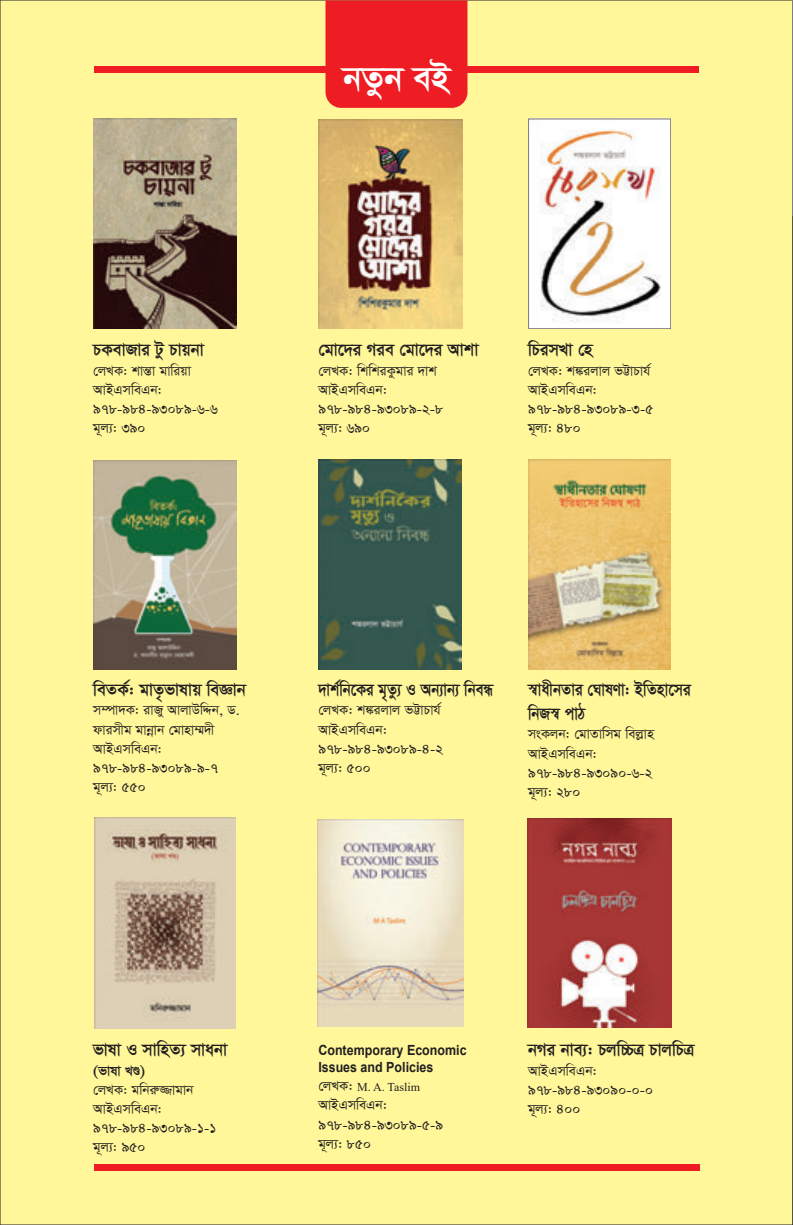
<style>
.page{position:relative;width:793px;height:1225px;background:#fff}
.page>*{position:absolute;margin:0;border:0;box-sizing:border-box;transform-origin:0 0}
.t1{font:700 40.2px "Sutonny MJ";color:#fff}
.t2{font:700 20px "Sutonny MJ";color:#231f20}
.t3{font:700 20px/24px "Sutonny MJ";color:#231f20;scale:.9 1}
.t4{font:700 20px "Sutonny MJ";color:#231f20;scale:.89 1}
.t5{font:16px/19.2px "Sutonny MJ";color:#231f20}
.t6{font:700 16px "Sutonny MJ";color:#231f20}
.t7{font:700 14px/16.8px "Arial";color:#231f20;scale:.89 1}
.t8{font:12px "Times New Roman";color:#231f20}
.s1{font-family:"Sutonny MJ";font-size:16px}
</style>
<div class="page">
<div style="left:0;top:0;width:792px;height:1224px;background:#fff79a"></div>
<div style="left:325px;top:0;width:142px;height:108px;background:#ee1d23"></div>
<svg style="left:792px;top:0;width:1px;height:1224px"></svg>
<img style="left:94px;top:119px;width:142px;height:209px">
<img style="left:318px;top:119px;width:144px;height:209px">
<img style="left:93px;top:460px;width:144px;height:209px">
<img style="left:319px;top:460px;width:142px;height:210px">
<img style="left:528px;top:460px;width:142px;height:210px">
<img style="left:95px;top:817px;width:140px;height:211px">
<img style="left:317px;top:819px;width:146px;height:207px">
<img style="left:527px;top:818px;width:144px;height:209px">
<div style="left:94px;top:66px;width:231px;height:6px;background:#ee1d23"></div>
<div style="left:94px;top:1164px;width:605px;height:6px;background:#ee1d23"></div>
<div style="left:467px;top:66px;width:232px;height:6px;background:#ee1d23"></div>
<svg style="left:528px;top:119px;width:142px;height:210px"></svg>
<p class="t2" style="left:93px;top:339px;width:112px">PKEVRVI UZPVQBV</p>
<p class="t5" style="left:93px;top:362px;width:126px">†JLK: KVŠÍV GVWIQV<br>AVBGMWEGB:<br>978-984-93089-6-6<br>G~J¨: 390</p>
<h1 class="t1" style="left:343px;top:55px;width:108px">BZZB EB</h1>
<p class="t2" style="left:318px;top:339px;width:161px">†GV‡`I MIE †GV‡`I AVKV</p>
<p class="t5" style="left:318px;top:362px;width:127px">†JLK: WKWKIKZGVI `VK<br>AVBGMWEGB:<br>978-984-93089-2-8<br>G~J¨: 690</p>
<p class="t2" style="left:528px;top:339px;width:66px">WPIMLV †N</p>
<p class="t5" style="left:528px;top:362px;width:127px">†JLK: K¼IJVJ FÆVPVH©<br>AVBGMWEGB:<br>978-984-93089-3-5<br>G~J¨: 480</p>
<p class="t2" style="left:93px;top:678px;width:154px">WEZK©: GVZ…FVLVQ WEÁVB</p>
<p class="t5" style="left:93px;top:701px;width:148px">M¤ÚV`K: IVRYAVJVDWÏB, W.<br>DVIMXG GVBŒVB †GVNV¤§`X<br>AVBGMWEGB:<br>978-984-93089-9-7<br>G~J¨: 550</p>
<p class="t4" style="left:318px;top:678px;width:198px">`VK©WB‡KI G„ZZ¨ I AB¨VB¨ WBEÜ</p>
<p class="t5" style="left:318px;top:701px;width:126px">†JLK: K¼IJVJ FÆVPVH©<br>AVBGMWEGB:<br>978-984-93089-4-2<br>G~J¨: 500</p>
<p class="t3" style="left:528px;top:678px;width:182px">¯^VAXBZVI †NVLYV: BWZNV‡MI<br>WBR¯^ CVV</p>
<p class="t5" style="left:528px;top:725px;width:127px">MSKJB: †GVZVWMG WEJØVN<br>AVBGMWEGB:<br>978-984-93090-6-2<br>G~J¨: 280</p>
<p class="t2" style="left:93px;top:1038px;width:135px">FVLV I MVWNZ¨ MVABV</p>
<p class="t6" style="left:93px;top:1061px;width:53px">(FVLV LÐ)</p>
<p class="t5" style="left:93px;top:1080px;width:125px">†JLK: GWBIÆ¾VGVB<br>AVBGMWEGB:<br>978-984-93089-1-1<br>G~J¨: 950</p>
<p class="t7" style="left:318px;top:1041px;width:168px">Contemporary Economic<br>Issues and Policies</p>
<p class="t8" style="left:318px;top:1078px;width:103px"><span class="s1">†JLK:</span> M. A. Taslim</p>
<p class="t5" style="left:318px;top:1096px;width:126px">AVBGMWEGB:<br>978-984-93089-5-9<br>G~J¨: 850</p>
<p class="t2" style="left:528px;top:1038px;width:167px">BMI BVE¨: PJW”PÎ PVJWPÎ</p>
<p class="t5" style="left:528px;top:1061px;width:126px">AVBGMWEGB:<br>978-984-93090-0-0<br>G~J¨: 400</p>
</div>
